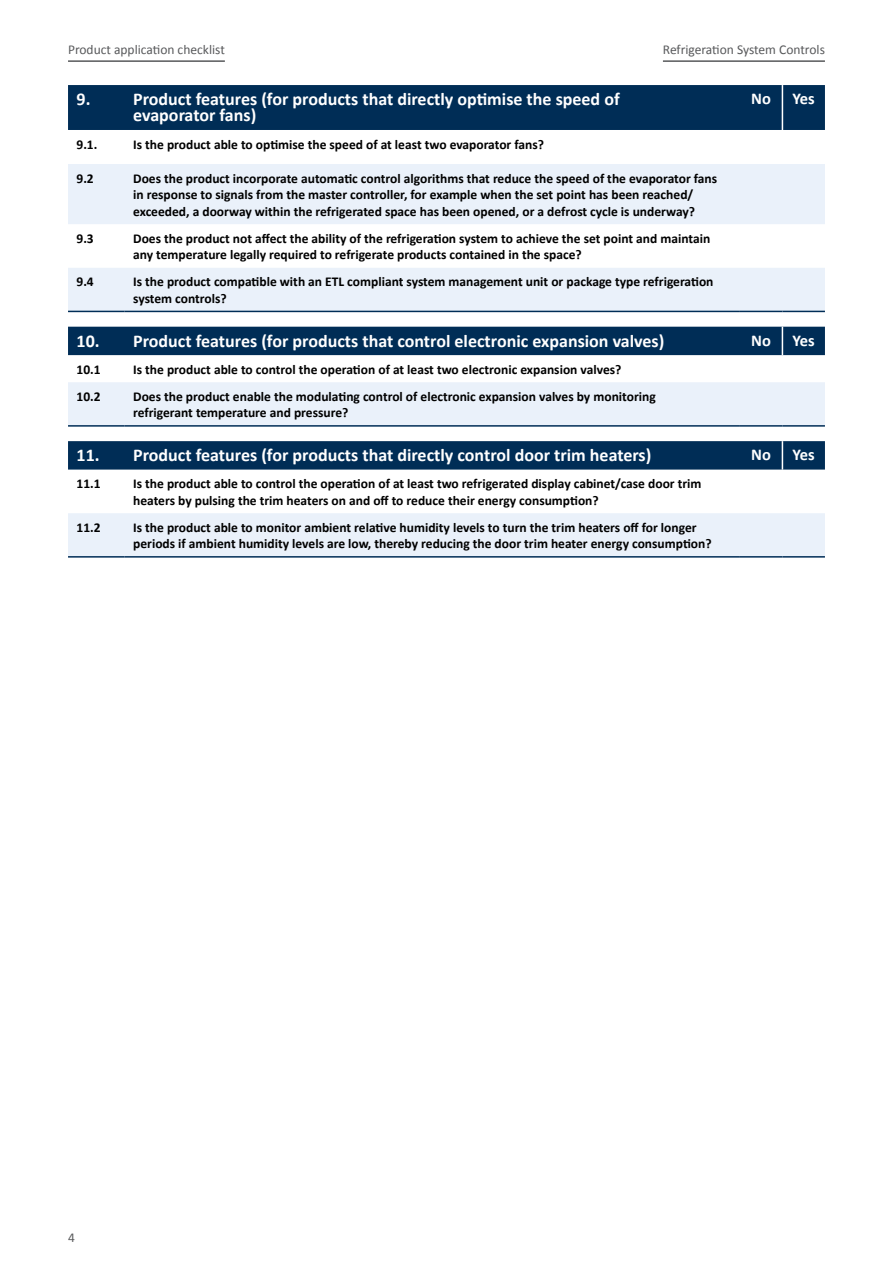
<style>
.page{position:relative;width:893px;height:1263px;background:#fff}
.page>*{position:absolute;margin:0;border:0;box-sizing:border-box;transform-origin:0 0}
.t1{font:700 18px/16.5px "Calibri";color:#fff}
.t2{font:700 16.5px "Calibri";color:#fff}
.t3{font:700 13.5px/16.5px "Calibri";color:#000}
.t4{font:13.5px "Calibri";color:#58595b}
</style>
<div class="page">
<hr style="left:663px;top:60px;width:162px;height:2px;background:#58595b">
<hr style="left:68px;top:60px;width:157px;height:2px;background:#58595b">
<div style="left:68px;top:85px;width:757px;height:45px;background:#002d56"></div>
<svg style="left:68px;top:164px;width:757px;height:147px;fill:#eaf1fa"></svg>
<hr style="left:782px;top:85px;width:1px;height:45px;background:#fff">
<hr style="left:68px;top:311px;width:57px;height:1px;background:#002d56">
<hr style="left:125px;top:311px;width:615px;height:1px;background:#002d56">
<hr style="left:740px;top:311px;width:42px;height:1px;background:#002d56">
<hr style="left:782px;top:311px;width:43px;height:1px;background:#002d56">
<div style="left:68px;top:382px;width:757px;height:43px;background:#eaf1fa"></div>
<div style="left:68px;top:327px;width:757px;height:28px;background:#002d56"></div>
<hr style="left:68px;top:425px;width:57px;height:2px;background:#002d56">
<hr style="left:125px;top:425px;width:615px;height:2px;background:#002d56">
<hr style="left:740px;top:425px;width:42px;height:2px;background:#002d56">
<hr style="left:782px;top:425px;width:43px;height:2px;background:#002d56">
<div style="left:68px;top:513px;width:757px;height:43px;background:#eaf1fa"></div>
<svg style="left:68px;top:441px;width:757px;height:29px;background:#053159"></svg>
<hr style="left:68px;top:556px;width:57px;height:2px;background:#002d56">
<hr style="left:125px;top:556px;width:615px;height:2px;background:#002d56">
<hr style="left:740px;top:556px;width:42px;height:2px;background:#002d56">
<hr style="left:782px;top:556px;width:43px;height:2px;background:#002d56">
<p class="t4" style="left:68px;top:40px;width:158px">Product application checklist</p>
<p class="t4" style="left:663px;top:40px;width:163px">Refrigeration System Controls</p>
<h1 class="t1" style="left:133px;top:91px;width:488px;text-indent:-57px">9. Product features (for products that directly optimise the speed of evaporator fans)</h1>
<p class="t2" style="left:751px;top:87px;width:21px">No</p>
<p class="t2" style="left:793px;top:87px;width:24px">Yes</p>
<p class="t3" style="left:77px;top:136px;width:22px">9.1.</p>
<p class="t3" style="left:133px;top:136px;width:412px">Is the product able to optimise the speed of at least two evaporator fans?</p>
<p class="t3" style="left:77px;top:170px;width:19px">9.2</p>
<p class="t3" style="left:133px;top:170px;width:586px">Does the product incorporate automatic control algorithms that reduce the speed of the evaporator fans in response to signals from the master controller, for example when the set point has been reached/ exceeded, a doorway within the refrigerated space has been opened, or a defrost cycle is underway?</p>
<p class="t3" style="left:77px;top:230px;width:19px">9.3</p>
<p class="t3" style="left:133px;top:230px;width:579px">Does the product not affect the ability of the refrigeration system to achieve the set point and maintain any temperature legally required to refrigerate products contained in the space?</p>
<p class="t3" style="left:77px;top:273px;width:19px">9.4</p>
<p class="t3" style="left:133px;top:273px;width:582px">Is the product compatible with an ETL compliant system management unit or package type refrigeration system controls?</p>
<h1 class="t1" style="left:77px;top:332px;width:589px">10. Product features (for products that control electronic expansion valves)</h1>
<p class="t2" style="left:751px;top:328px;width:21px">No</p>
<p class="t2" style="left:793px;top:328px;width:24px">Yes</p>
<p class="t3" style="left:77px;top:361px;width:26px">10.1</p>
<p class="t3" style="left:133px;top:361px;width:490px">Is the product able to control the operation of at least two electronic expansion valves?</p>
<p class="t3" style="left:77px;top:388px;width:26px">10.2</p>
<p class="t3" style="left:133px;top:388px;width:524px">Does the product enable the modulating control of electronic expansion valves by monitoring refrigerant temperature and pressure?</p>
<h1 class="t1" style="left:77px;top:447px;width:576px">11. Product features (for products that directly control door trim heaters)</h1>
<p class="t2" style="left:751px;top:443px;width:21px">No</p>
<p class="t2" style="left:793px;top:443px;width:24px">Yes</p>
<p class="t3" style="left:77px;top:475px;width:26px">11.1</p>
<p class="t3" style="left:133px;top:475px;width:570px">Is the product able to control the operation of at least two refrigerated display cabinet/case door trim heaters by pulsing the trim heaters on and off to reduce their energy consumption?</p>
<p class="t3" style="left:77px;top:519px;width:26px">11.2</p>
<p class="t3" style="left:133px;top:519px;width:580px">Is the product able to monitor ambient relative humidity levels to turn the trim heaters off for longer periods if ambient humidity levels are low, thereby reducing the door trim heater energy consumption?</p>
<p class="t4" style="left:68px;top:1228px;width:8px">4</p>
</div>
